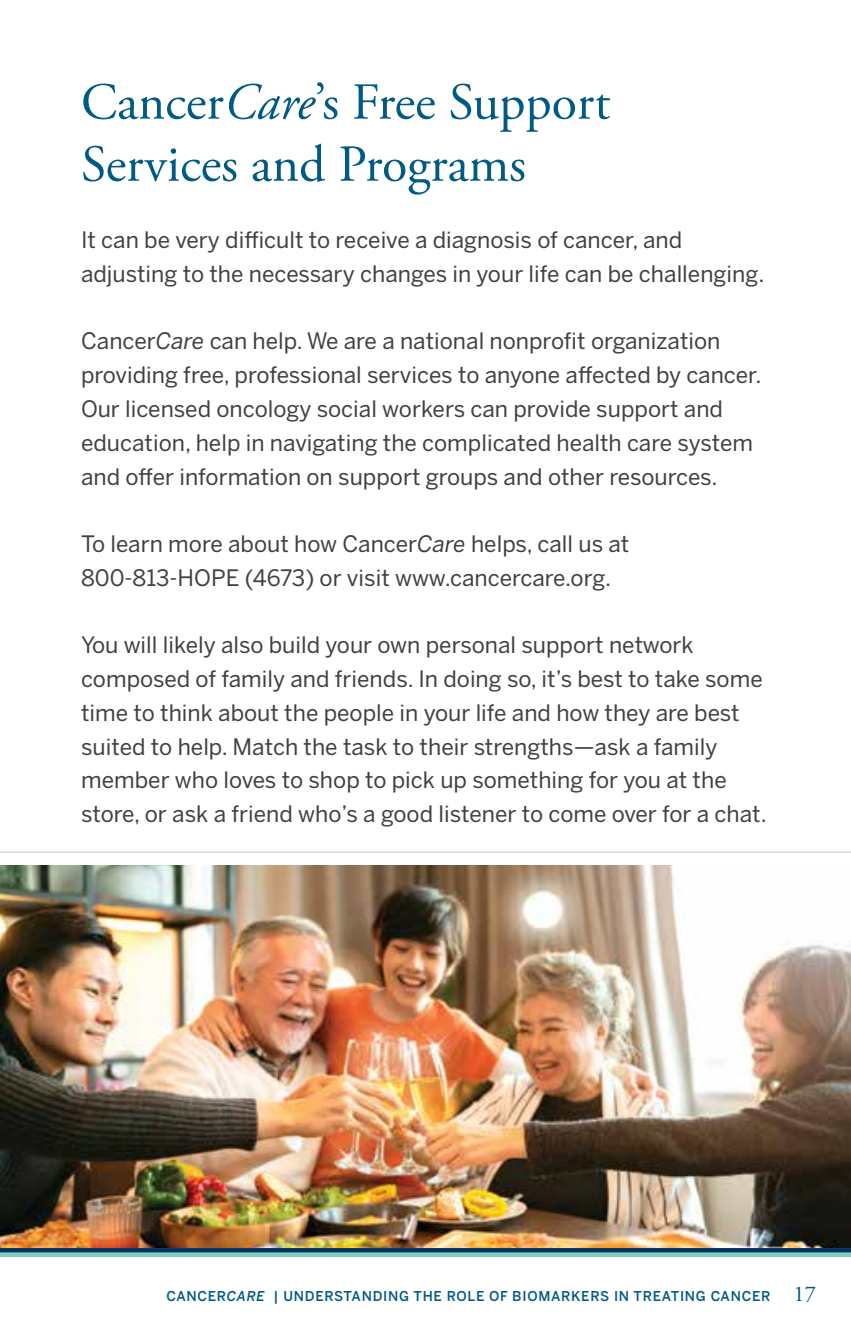
<style>
.page{position:relative;width:851px;height:1337px;background:#fff}
.page>*{position:absolute;margin:0;border:0;box-sizing:border-box;transform-origin:0 0}
.t1{font:51.75px/62.1px "Adobe Garamond Pro";color:#005a84}
.t2{font:22.5px/33.8px "Benton Sans";color:#414042}
.t3{font:500 13.5px "Benton Sans";letter-spacing:.05em;color:#005a84}
.s1{font-style:italic}
.s2{font-family:"Adobe Garamond Pro";font-weight:400;font-size:22.5px}
</style>
<div class="page">
<div style="left:0;top:1252px;width:850px;height:5px;background:#82cec1"></div>
<hr style="left:0;top:1248px;width:850px;height:4px;background:#00355f">
<img style="left:0;top:865px;width:850px;height:382px">
<hr style="left:0;top:851px;width:850px;height:1px;background:#c7c8ca">
<h1 class="t1" style="left:81px;top:73px;width:530px">Cancer<span class="s1">Care</span>’s Free Support<br>Services and Programs</h1>
<p class="t2" style="left:81px;top:223px;width:685px">It can be very difficult to receive a diagnosis of cancer, and adjusting to the necessary changes in your life can be challenging.</p>
<p class="t2" style="left:81px;top:324px;width:682px">Cancer<span class="s1">Care</span> can help. We are a national nonprofit organization providing free, professional services to anyone affected by cancer.<br>Our licensed oncology social workers can provide support and education, help in navigating the complicated health care system and offer information on support groups and other resources.</p>
<p class="t2" style="left:81px;top:527px;width:550px">To learn more about how Cancer<span class="s1">Care</span> helps, call us at<br>800-813-HOPE (4673) or visit www.cancercare.org.</p>
<p class="t2" style="left:81px;top:628px;width:687px">You will likely also build your own personal support network composed of family and friends. In doing so, it’s best to take some time to think about the people in your life and how they are best suited to help. Match the task to their strengths—ask a family member who loves to shop to pick up something for you at the store, or ask a friend who’s a good listener to come over for a chat.</p>
<p class="t3" style="left:166px;top:1287px;width:651px">CANCER<span class="s1">CARE</span> | UNDERSTANDING THE ROLE OF BIOMARKERS IN TREATING CANCER <span class="s2">17</span></p>
</div>
